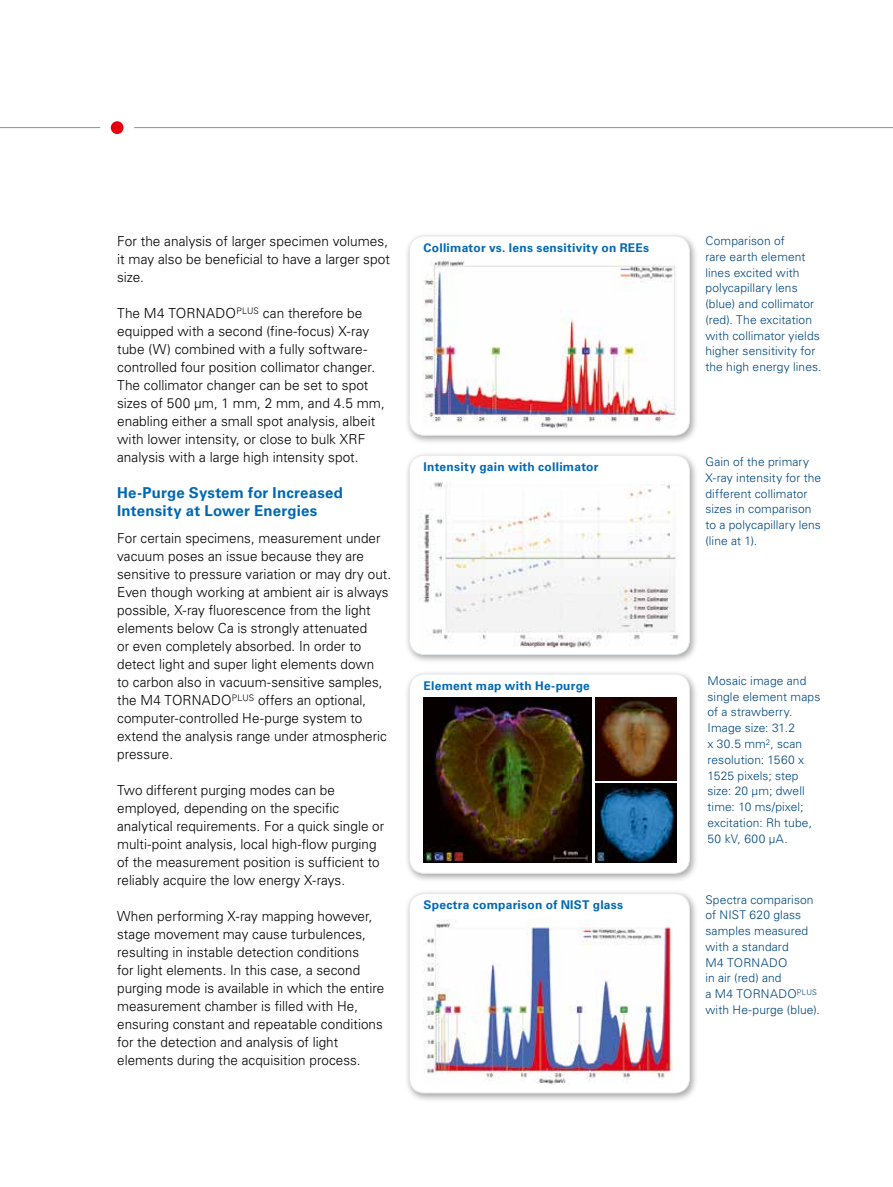
<style>
.page{position:relative;width:893px;height:1187px;background:#fff}
.page>*{position:absolute;margin:0;border:0;box-sizing:border-box;transform-origin:0 0}
.t1{font:700 15px/18px "Univers LT Std";letter-spacing:.015em;color:#0068b4}
.t2{font:300 13.8px/18px "Univers LT Std";color:#000}
.t3{font:300 12px/15.8px "Univers LT Std";letter-spacing:.01em;color:#00477e}
.t4{font:700 12px "Univers LT Std";letter-spacing:.02em;color:#0068b4}
</style>
<div class="page">
<div style="left:111px;top:121px;width:13px;height:13px;background:#e3000b;border-radius:50%"></div>
<hr style="left:134px;top:127px;width:759px;height:1px;background:#83929b">
<hr style="left:0;top:127px;width:100px;height:1px;background:#83929b">
<div style="left:405px;top:232px;width:293px;height:213px;background:#000;opacity:.35"></div>
<div style="left:409px;top:236px;width:280px;height:199px;background:#fff;border-radius:15px"></div>
<div style="left:409px;top:236px;width:281px;height:199px;border:1px solid #e3e9ec;border-radius:15px"></div>
<div style="left:405px;top:451px;width:293px;height:213px;background:#000;opacity:.35"></div>
<div style="left:409px;top:455px;width:280px;height:199px;background:#fff;border-radius:15px"></div>
<div style="left:409px;top:455px;width:281px;height:200px;border:1px solid #e3e9ec;border-radius:15px"></div>
<div style="left:405px;top:889px;width:293px;height:213px;background:#000;opacity:.35"></div>
<div style="left:409px;top:893px;width:280px;height:199px;background:#fff;border-radius:15px"></div>
<div style="left:409px;top:893px;width:281px;height:200px;border:1px solid #e3e9ec;border-radius:15px"></div>
<div style="left:405px;top:670px;width:293px;height:212px;background:#000;opacity:.35"></div>
<div style="left:409px;top:674px;width:280px;height:199px;background:#fff;border-radius:15px"></div>
<div style="left:409px;top:673px;width:281px;height:200px;border:1px solid #e3e9ec;border-radius:15px"></div>
<img style="left:423px;top:257px;width:254px;height:171px">
<img style="left:419px;top:482px;width:260px;height:165px">
<img style="left:423px;top:697px;width:169px;height:165px">
<img style="left:423px;top:919px;width:250px;height:165px">
<img style="left:596px;top:697px;width:80px;height:83px">
<img style="left:596px;top:783px;width:80px;height:79px">
<p class="t2" style="left:117px;top:232px;width:274px">For the analysis of larger specimen volumes, it may also be beneficial to have a larger spot size.</p>
<p class="t2" style="left:117px;top:304px;width:269px">The M4 TORNADO<sup>PLUS</sup> can therefore be equipped with a second (fine-focus) X-ray tube (W) combined with a fully software&shy;controlled four position collimator changer.<br>The collimator changer can be set to spot sizes of 500 µm, 1 mm, 2 mm, and 4.5 mm, enabling either a small spot analysis, albeit with lower intensity, or close to bulk XRF analysis with a large high intensity spot.</p>
<p class="t1" style="left:117px;top:483px;width:227px">He-Purge System for Increased<br>Intensity at Lower Energies</p>
<p class="t2" style="left:117px;top:529px;width:275px">For certain specimens, measurement under vacuum poses an issue because they are sensitive to pressure variation or may dry out.<br>Even though working at ambient air is always possible, X-ray fluorescence from the light elements below Ca is strongly attenuated<br>or even completely absorbed. In order to detect light and super light elements down<br>to carbon also in vacuum-sensitive samples, the M4 TORNADO<sup>PLUS</sup> offers an optional, computer-controlled He-purge system to extend the analysis range under atmospheric pressure.</p>
<p class="t2" style="left:117px;top:781px;width:269px">Two different purging modes can be employed, depending on the specific analytical requirements. For a quick single or multi-point analysis, local high-flow purging of the measurement position is sufficient to reliably acquire the low energy X-rays.</p>
<p class="t2" style="left:117px;top:907px;width:269px">When performing X-ray mapping however, stage movement may cause turbulences, resulting in instable detection conditions<br>for light elements. In this case, a second purging mode is available in which the entire measurement chamber is filled with He, ensuring constant and repeatable conditions for the detection and analysis of light elements during the acquisition process.</p>
<p class="t4" style="left:424px;top:240px;width:227px">Collimator vs. lens sensitivity on REEs</p>
<p class="t3" style="left:705px;top:233px;width:118px">Comparison of<br>rare earth element lines excited with polycapillary lens (blue) and collimator (red). The excitation with collimator yields higher sensitivity for the high energy lines.</p>
<p class="t4" style="left:424px;top:459px;width:176px">Intensity gain with collimator</p>
<p class="t3" style="left:705px;top:454px;width:117px">Gain of the primary<br>X-ray intensity for the different collimator sizes in comparison to a polycapillary lens (line at 1).</p>
<p class="t4" style="left:424px;top:678px;width:168px">Element map with He-purge</p>
<p class="t3" style="left:708px;top:672px;width:114px">Mosaic image and single element maps of a strawberry.<br>Image size: 31.2<br>x 30.5 mm<sup>2</sup>, scan resolution: 1560 x<br>1525 pixels; step size: 20 µm; dwell time: 10 ms/pixel; excitation: Rh tube,<br>50 kV, 600 µA.</p>
<p class="t4" style="left:424px;top:897px;width:201px">Spectra comparison of NIST glass</p>
<p class="t3" style="left:705px;top:891px;width:116px">Spectra comparison of NIST 620 glass samples measured with a standard<br>M4 TORNADO<br>in air (red) and<br>a M4 TORNADO<sup>PLUS </sup>with He-purge (blue).</p>
</div>
